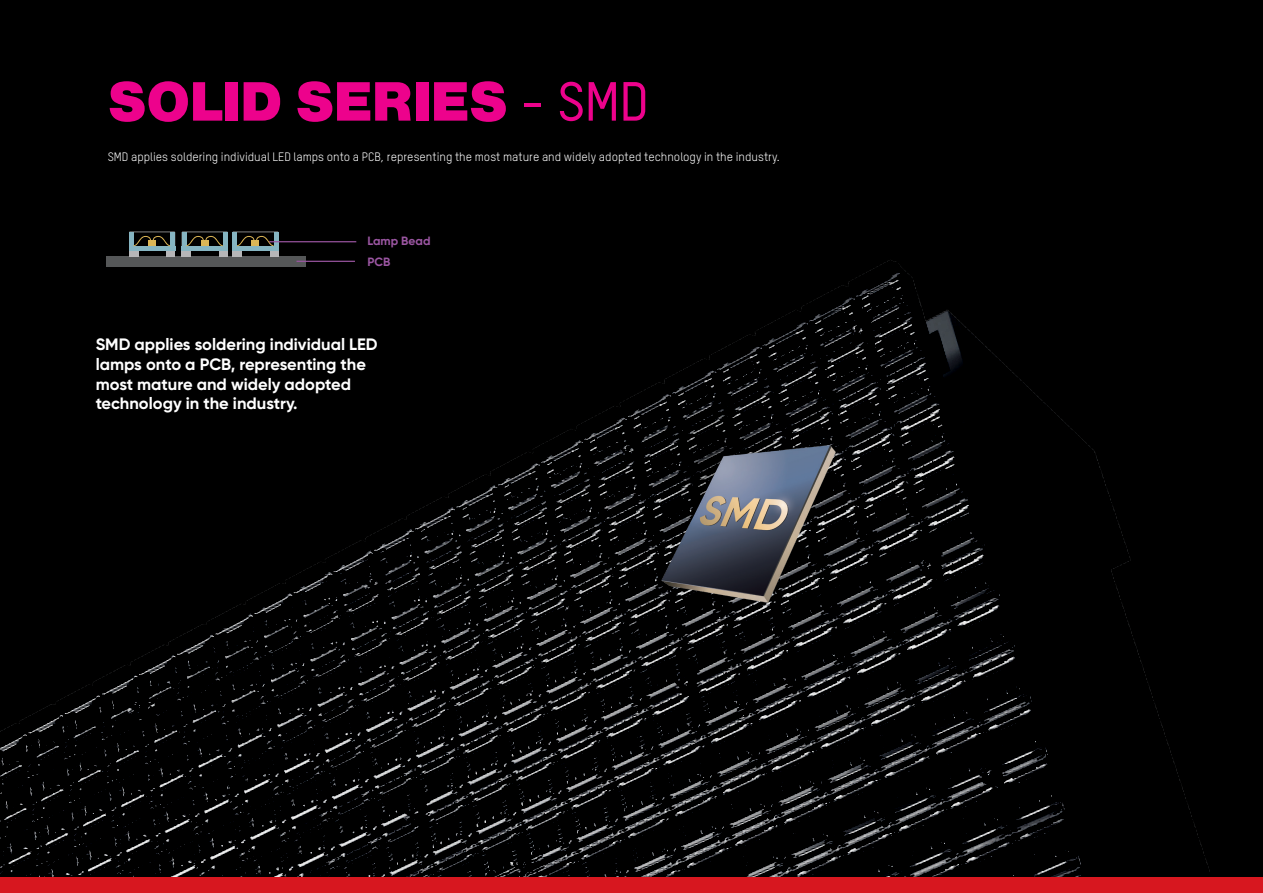
<style>
.page{position:relative;width:1263px;height:893px;background:#000}
.page>*{position:absolute;margin:0;border:0;box-sizing:border-box;transform-origin:0 0}
.t1{font:900 54px "Helvetica Now Text";letter-spacing:-.01em;color:#ed028c}
.t2{font:700 16.5px/19.8px "Gilroy";color:#fff}
.t3{font:12px "TSTARPRO";color:#fff}
.t4{font:700 12px "Gilroy";color:#9b56a2}
.s1{font-family:"TSTARPRO";font-weight:500}
</style>
<div class="page">
<img style="left:0;top:231px;width:1210px;height:646px">
<div style="left:106px;top:256px;width:200px;height:11px;background:#555758"></div>
<div style="left:129px;top:251px;width:9px;height:6px;background:#b6b6b8"></div>
<div style="left:167px;top:251px;width:8px;height:6px;background:#b6b6b8"></div>
<svg style="left:129px;top:232px;width:46px;height:19px"></svg>
<div style="left:182px;top:251px;width:9px;height:6px;background:#b6b6b8"></div>
<div style="left:219px;top:251px;width:9px;height:6px;background:#b6b6b8"></div>
<div style="left:232px;top:251px;width:10px;height:6px;background:#b6b6b8"></div>
<div style="left:270px;top:251px;width:8px;height:6px;background:#b6b6b8"></div>
<svg style="left:182px;top:232px;width:96px;height:19px"></svg>
<hr style="left:269px;top:241px;width:87px;height:1px;background:#9b56a2">
<hr style="left:296px;top:261px;width:59px;height:1px;background:#9b56a2">
<img style="left:614px;top:400px;width:255px;height:230px">
<div style="left:0;top:877px;width:1263px;height:16px;background:#d7171f"></div>
<h1 class="t1" style="left:108px;top:61px;width:542px">SOLID SERIES <span class="s1">- SMD</span></h1>
<p class="t3" style="left:108px;top:149px;width:674px">SMD applies soldering individual LED lamps onto a PCB, representing the most mature and widely adopted technology in the industry.</p>
<p class="t4" style="left:367px;top:233px;width:65px">Lamp Bead</p>
<p class="t4" style="left:367px;top:254px;width:24px">PCB</p>
<h2 class="t2" style="left:96px;top:334px;width:283px">SMD applies soldering individual LED lamps onto a PCB, representing the most mature and widely adopted technology in the industry.</h2>
</div>
